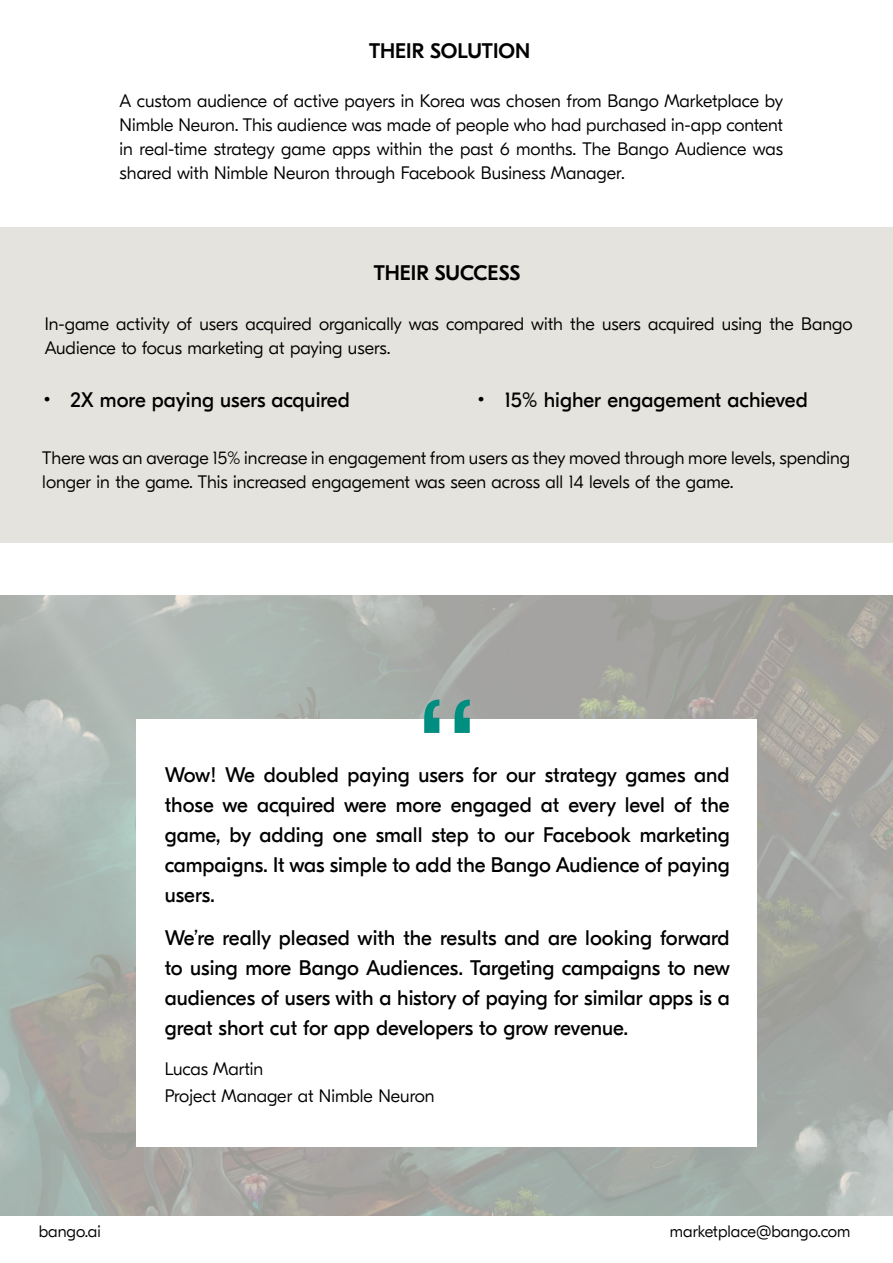
<style>
.page{position:relative;width:893px;height:1263px;background:#fff}
.page>*{position:absolute;margin:0;border:0;box-sizing:border-box;transform-origin:0 0}
.t1{font:126px "Lucida Sans Typewriter";color:#008e80}
.t2{font:21px/30px "GT Eesti Pro Display";color:#000;text-align:justify}
.t3{font:500 21px "GT Eesti Pro Display";color:#020203}
.t4{font:500 21px "GT Eesti Pro Display";color:#000}
.t5{font:300 18px/24px "GT Eesti Pro Display";color:#000}
.t6{font:300 16.5px "GT Eesti Pro Display";color:#000}
</style>
<div class="page">
<div style="left:0;top:227px;width:893px;height:316px;background:#e4e3dd"></div>
<img style="left:0;top:595px;width:893px;height:620px">
<div style="left:136px;top:720px;width:620px;height:427px;background:#fff"></div>
<p class="t3" style="left:369px;top:40px;width:163px">THEIR SOLUTION</p>
<p class="t5" style="left:120px;top:90px;width:665px;text-align:justify">A custom audience of active payers in Korea was chosen from Bango Marketplace by Nimble Neuron. This audience was made of people who had purchased in-app content in real-time strategy game apps within the past 6 months. The Bango Audience was shared with Nimble Neuron through Facebook Business Manager.</p>
<p class="t4" style="left:374px;top:261px;width:148px">THEIR SUCCESS</p>
<p class="t5" style="left:45px;top:312px;width:809px">In-game activity of users acquired organically was compared with the users acquired using the Bango<br>Audience to focus marketing at paying users.</p>
<p class="t2" style="left:43px;top:385px;width:308px">• 2X more paying users acquired</p>
<p class="t2" style="left:478px;top:385px;width:332px">• 15% higher engagement achieved</p>
<p class="t5" style="left:42px;top:446px;width:809px">There was an average 15% increase in engagement from users as they moved through more levels, spending longer in the game. This increased engagement was seen across all 14 levels of the game.</p>
<h1 class="t1" style="left:409px;top:680px;width:77px">“</h1>
<p class="t2" style="left:165px;top:761px;width:566px">Wow! We doubled paying users for our strategy games and those we acquired were more engaged at every level of the</p>
<p class="t2" style="left:165px;top:821px;width:566px">game, by adding one small step to our Facebook marketing campaigns. It was simple to add the Bango Audience of paying users.</p>
<p class="t2" style="left:165px;top:923px;width:567px">We’re really pleased with the results and are looking forward to using more Bango Audiences. Targeting campaigns to new audiences of users with a history of paying for similar apps is a great short cut for app developers to grow revenue.</p>
<p class="t5" style="left:165px;top:1055px;width:271px;line-height:27px">Lucas Martin<br>Project Manager at Nimble Neuron</p>
<p class="t6" style="left:39px;top:1222px;width:64px">bango.ai</p>
<p class="t6" style="left:670px;top:1222px;width:182px">marketplace@bango.com</p>
</div>
